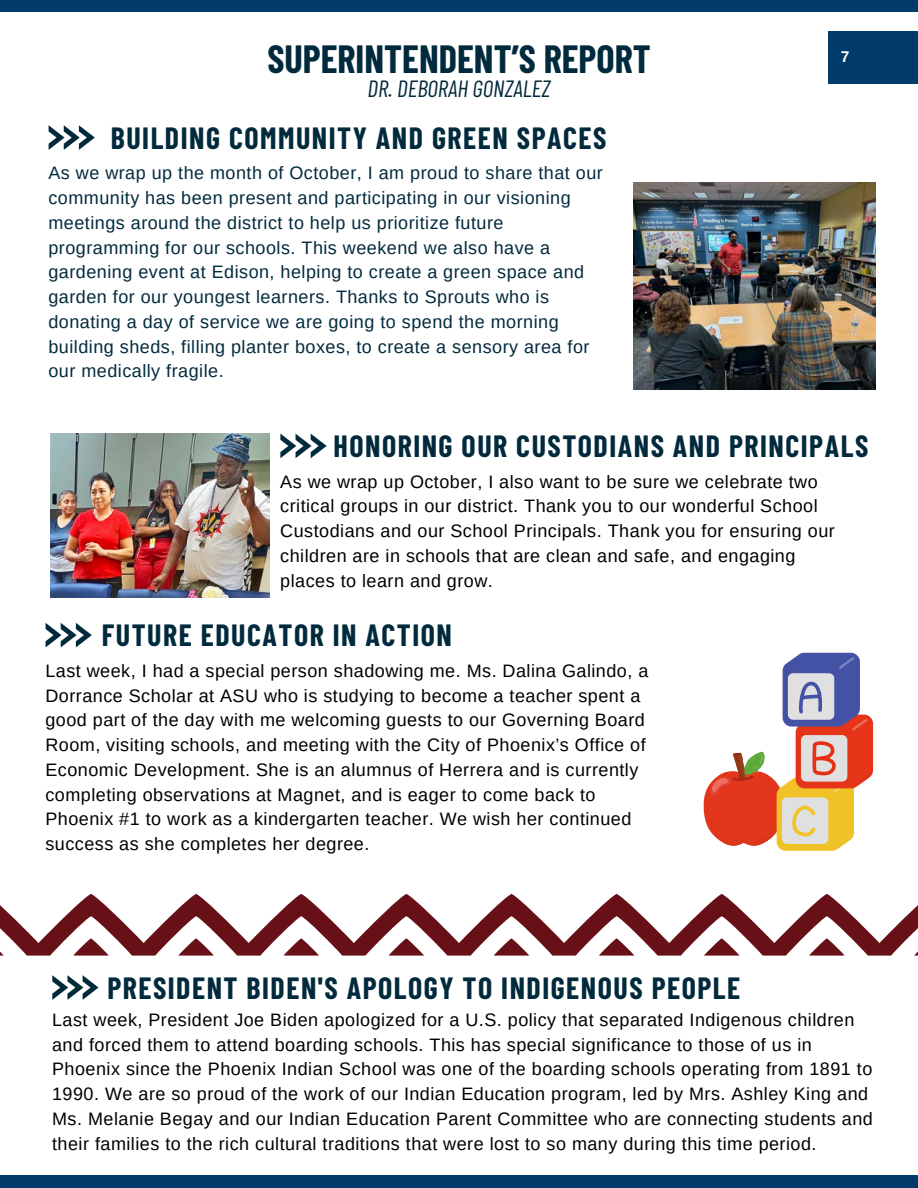
<style>
.page{position:relative;width:918px;height:1188px;background:#fff}
.page>*{position:absolute;margin:0;border:0;box-sizing:border-box;transform-origin:0 0}
.t1{font:700 38.4px "Barlow Condensed";color:#022a3d}
.t2{font:700 30px "Barlow Condensed";letter-spacing:.05em;color:#022a3d}
.t3{font:italic 23.4px "Barlow Condensed";color:#022a3d}
.t4{font:18px/24.8px "Arimo";letter-spacing:.025em;color:#000}
.t5{font:18px/24.8px "Arimo";letter-spacing:.025em;color:#022a3d}
.t6{font:700 15.45px "Arimo";color:#fff}
</style>
<div class="page">
<div style="left:0;top:0;width:918px;height:12px;background:#003b69"></div>
<div style="left:828px;top:32px;width:90px;height:52px;background:#003b69"></div>
<div style="left:0;top:1175px;width:918px;height:13px;background:#003b69"></div>
<svg style="left:49px;top:125px;width:46px;height:25px"></svg>
<svg style="left:280px;top:434px;width:46px;height:24px"></svg>
<svg style="left:46px;top:623px;width:46px;height:24px"></svg>
<svg style="left:52px;top:975px;width:46px;height:25px"></svg>
<img style="left:50px;top:434px;width:219px;height:164px">
<img style="left:634px;top:183px;width:242px;height:207px">
<svg style="left:703px;top:653px;width:170px;height:198px"></svg>
<svg style="left:0;top:894px;width:918px;height:62px"></svg>
<p class="t1" style="left:267px;top:34px;width:385px">SUPERINTENDENT’S REPORT</p>
<p class="t3" style="left:368px;top:74px;width:184px">DR. DEBORAH GONZALEZ</p>
<p class="t2" style="left:111px;top:119px;width:497px">BUILDING COMMUNITY AND GREEN SPACES</p>
<p class="t5" style="left:48px;top:161px;width:556px">As we wrap up the month of October, I am proud to share that our community has been present and participating in our visioning meetings around the district to help us prioritize future programming for our schools. This weekend we also have a gardening event at Edison, helping to create a green space and garden for our youngest learners. Thanks to Sprouts who is donating a day of service we are going to spend the morning building sheds, filling planter boxes, to create a sensory area for our medically fragile.</p>
<h1 class="t6" style="left:841px;top:48px;width:10px">7</h1>
<h2 class="t2" style="left:334px;top:427px;width:536px">HONORING OUR CUSTODIANS AND PRINCIPALS</h2>
<p class="t4" style="left:280px;top:469px;width:556px">As we wrap up October, I also want to be sure we celebrate two critical groups in our district. Thank you to our wonderful School Custodians and our School Principals. Thank you for ensuring our children are in schools that are clean and safe, and engaging places to learn and grow.</p>
<p class="t2" style="left:102px;top:616px;width:352px">FUTURE EDUCATOR IN ACTION</p>
<p class="t4" style="left:45px;top:658px;width:605px">Last week, I had a special person shadowing me. Ms. Dalina Galindo, a Dorrance Scholar at ASU who is studying to become a teacher spent a good part of the day with me welcoming guests to our Governing Board Room, visiting schools, and meeting with the City of Phoenix’s Office of Economic Development. She is an alumnus of Herrera and is currently completing observations at Magnet, and is eager to come back to Phoenix #1 to work as a kindergarten teacher. We wish her continued success as she completes her degree.</p>
<h2 class="t2" style="left:107px;top:969px;width:634px">PRESIDENT BIDEN'S APOLOGY TO INDIGENOUS PEOPLE</h2>
<p class="t4" style="left:52px;top:1007px;width:822px">Last week, President Joe Biden apologized for a U.S. policy that separated Indigenous children and forced them to attend boarding schools. This has special significance to those of us in Phoenix since the Phoenix Indian School was one of the boarding schools operating from 1891 to 1990. We are so proud of the work of our Indian Education program, led by Mrs. Ashley King and Ms. Melanie Begay and our Indian Education Parent Committee who are connecting students and their families to the rich cultural traditions that were lost to so many during this time period.</p>
</div>
